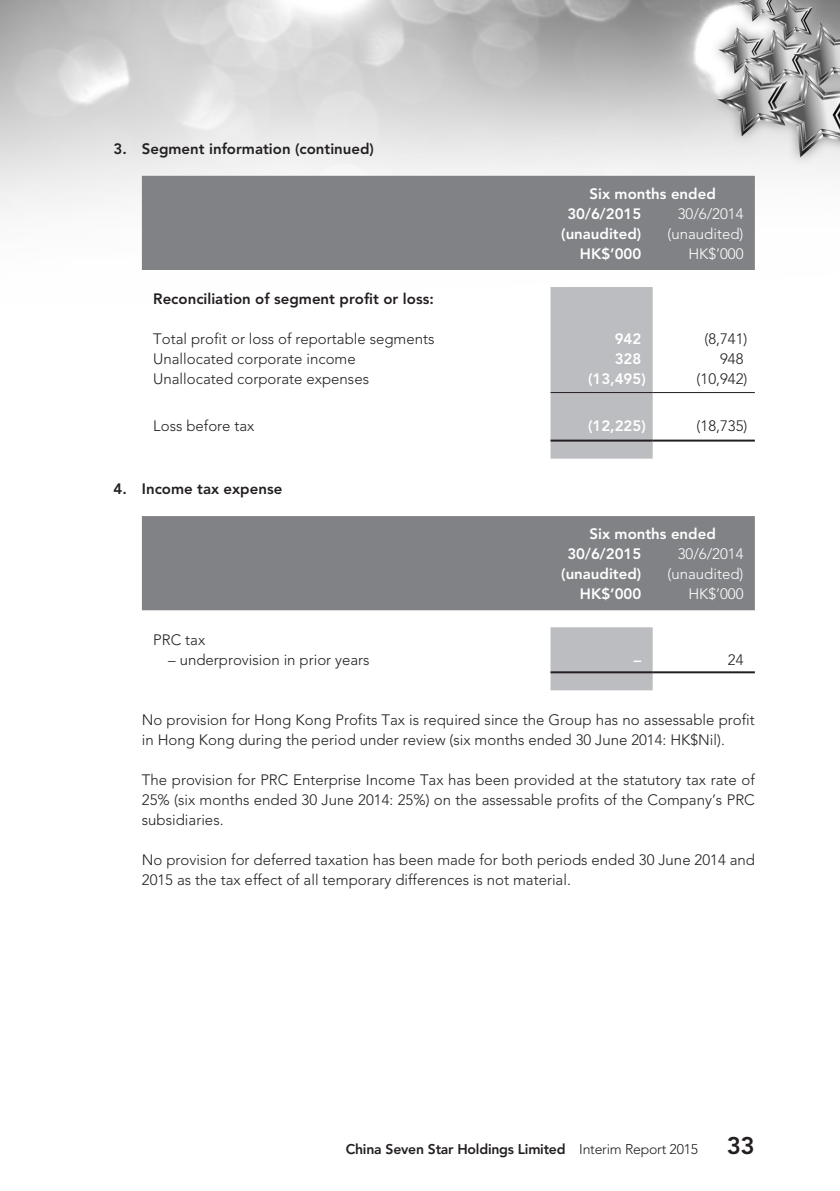
<style>
.page{position:relative;width:840px;height:1191px;background:#fff}
.page>*{position:absolute;margin:0;border:0;box-sizing:border-box;transform-origin:0 0}
.t1{font:300 15px/20px "Avenir LT Std";color:#231f20}
.t2{font:800 15px/20px "Avenir LT Std";color:#fff}
.t3{font:800 15px "Avenir LT Std";color:#231f20}
.t4{font:300 15px "Avenir LT Std";color:#fff}
.t5{font:800 14px "Avenir LT Std";letter-spacing:-.015em;color:#231f20}
.s1{font-weight:300}
.s2{font-size:24px}
</style>
<div class="page">
<img style="left:0;top:0;width:839px;height:662px">
<div style="left:142px;top:176px;width:612px;height:94px;background:#808285"></div>
<div style="left:550px;top:287px;width:102px;height:171px;background:#bcbdc0"></div>
<hr style="left:550px;top:392px;width:102px;height:1px;background:#231f20">
<hr style="left:652px;top:392px;width:102px;height:1px;background:#231f20">
<hr style="left:550px;top:439px;width:102px;height:2px;background:#231f20">
<hr style="left:652px;top:439px;width:102px;height:2px;background:#231f20">
<div style="left:142px;top:516px;width:612px;height:94px;background:#808285"></div>
<div style="left:550px;top:627px;width:102px;height:63px;background:#bcbdc0"></div>
<hr style="left:550px;top:671px;width:102px;height:2px;background:#231f20">
<hr style="left:652px;top:671px;width:102px;height:2px;background:#231f20">
<p class="t3" style="left:113px;top:140px;width:262px">3. Segment information (continued)</p>
<p class="t2" style="left:567px;top:184px;width:150px;text-indent:22px">Six months ended<br>30/6/2015</p>
<p class="t4" style="left:677px;top:205px;width:67px">30/6/2014</p>
<p class="t2" style="left:561px;top:224px;width:82px">(unaudited)</p>
<p class="t4" style="left:667px;top:225px;width:77px">(unaudited)</p>
<p class="t2" style="left:579px;top:244px;width:63px">HK$’000</p>
<p class="t4" style="left:688px;top:245px;width:57px">HK$’000</p>
<p class="t3" style="left:153px;top:290px;width:282px">Reconciliation of segment profit or loss:</p>
<p class="t1" style="left:153px;top:329px;width:282px">Total profit or loss of reportable segments</p>
<p class="t2" style="left:614px;top:329px;width:28px">942</p>
<p class="t1" style="left:704px;top:329px;width:44px">(8,741)</p>
<p class="t1" style="left:153px;top:349px;width:204px">Unallocated corporate income</p>
<p class="t2" style="left:614px;top:349px;width:28px">328</p>
<p class="t1" style="left:719px;top:349px;width:25px">948</p>
<p class="t1" style="left:153px;top:369px;width:217px">Unallocated corporate expenses</p>
<p class="t2" style="left:587px;top:369px;width:59px">(13,495)</p>
<p class="t1" style="left:696px;top:369px;width:52px">(10,942)</p>
<p class="t1" style="left:153px;top:415px;width:103px">Loss before tax</p>
<p class="t2" style="left:587px;top:415px;width:59px">(12,225)</p>
<p class="t1" style="left:696px;top:415px;width:52px">(18,735)</p>
<p class="t3" style="left:113px;top:479px;width:170px">4. Income tax expense</p>
<p class="t2" style="left:567px;top:524px;width:150px;text-indent:22px">Six months ended<br>30/6/2015</p>
<p class="t4" style="left:677px;top:545px;width:67px">30/6/2014</p>
<p class="t2" style="left:561px;top:564px;width:82px">(unaudited)</p>
<p class="t4" style="left:667px;top:565px;width:77px">(unaudited)</p>
<p class="t2" style="left:579px;top:584px;width:63px">HK$’000</p>
<p class="t4" style="left:688px;top:585px;width:57px">HK$’000</p>
<p class="t1" style="left:153px;top:629px;width:53px">PRC tax</p>
<p class="t1" style="left:168px;top:649px;width:203px">– underprovision in prior years</p>
<p class="t2" style="left:633px;top:649px;width:9px">–</p>
<p class="t1" style="left:727px;top:649px;width:17px">24</p>
<p class="t1" style="left:142px;top:710px;width:614px">No provision for Hong Kong Profits Tax is required since the Group has no assessable profit in Hong Kong during the period under review (six months ended 30 June 2014: HK$Nil).</p>
<p class="t1" style="left:142px;top:770px;width:614px;text-align:justify">The provision for PRC Enterprise Income Tax has been provided at the statutory tax rate of 25% (six months ended 30 June 2014: 25%) on the assessable profits of the Company’s PRC subsidiaries.</p>
<p class="t1" style="left:142px;top:850px;width:614px">No provision for deferred taxation has been made for both periods ended 30 June 2014 and<br>2015 as the tax effect of all temporary differences is not material.</p>
<p class="t5" style="left:345px;top:1140px;width:410px">China Seven Star Holdings Limited <span class="s1">Interim Report 2015</span> <span class="s2">33</span></p>
</div>
